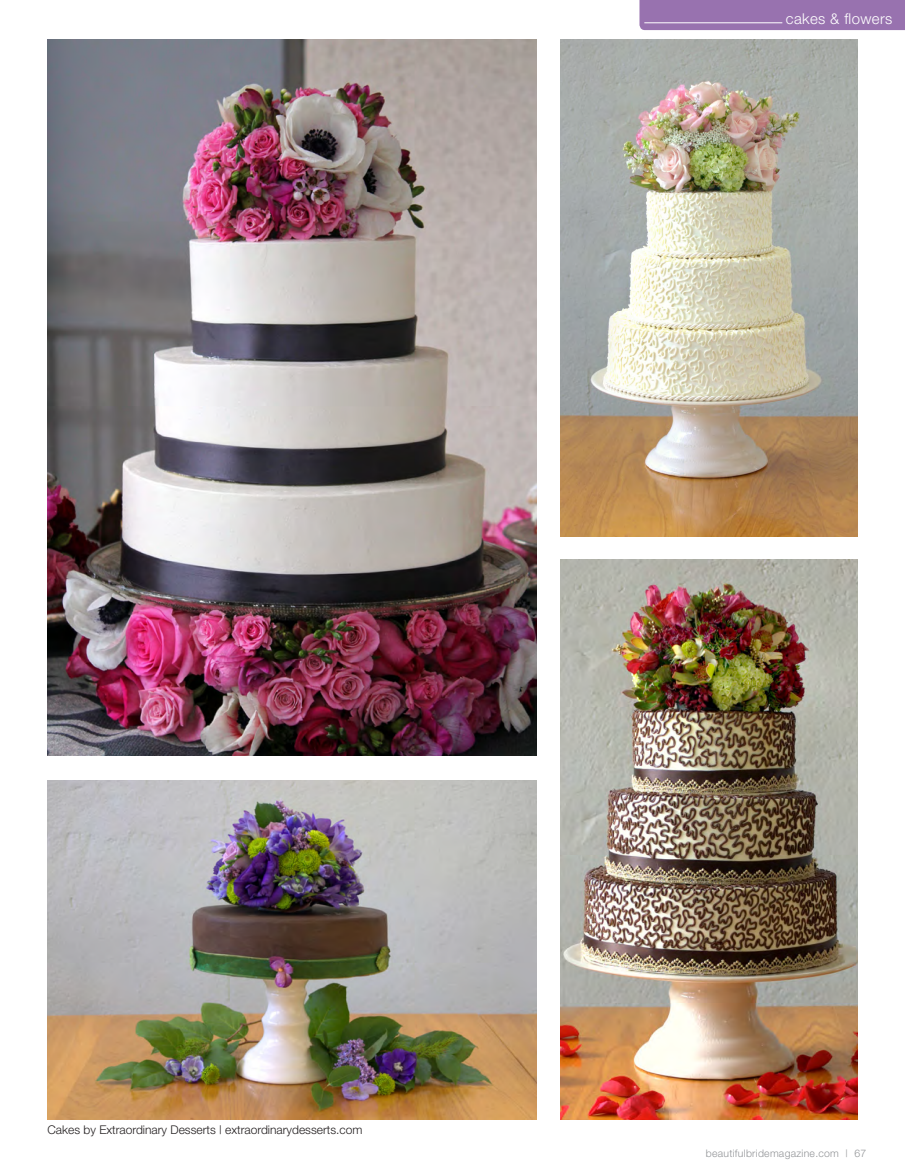
<style>
.page{position:relative;width:905px;height:1175px;background:#fff}
.page>*{position:absolute;margin:0;border:0;box-sizing:border-box;transform-origin:0 0}
.t1{font:300 15px "Helvetica Neue";letter-spacing:.025em;color:#fff}
.t2{font:300 12px "Helvetica Neue";color:#231f20}
.t3{font:300 10.5px "Helvetica Neue";letter-spacing:.025em;color:#939598}
</style>
<div class="page">
<img style="left:48px;top:39px;width:488px;height:716px">
<img style="left:561px;top:39px;width:297px;height:498px">
<img style="left:561px;top:559px;width:297px;height:560px">
<img style="left:48px;top:780px;width:488px;height:339px">
<div style="left:639px;top:0;width:265px;height:30px;background:#9872af"></div>
<hr style="left:644px;top:22px;width:138px;height:1px;background:#fff">
<p class="t1" style="left:786px;top:9px;width:108px">cakes &amp; flowers</p>
<p class="t2" style="left:48px;top:1122px;width:316px">Cakes by Extraordinary Desserts | extraordinarydesserts.com</p>
<p class="t3" style="left:705px;top:1147px;width:162px">beautifulbridemagazine.com | 67</p>
</div>
